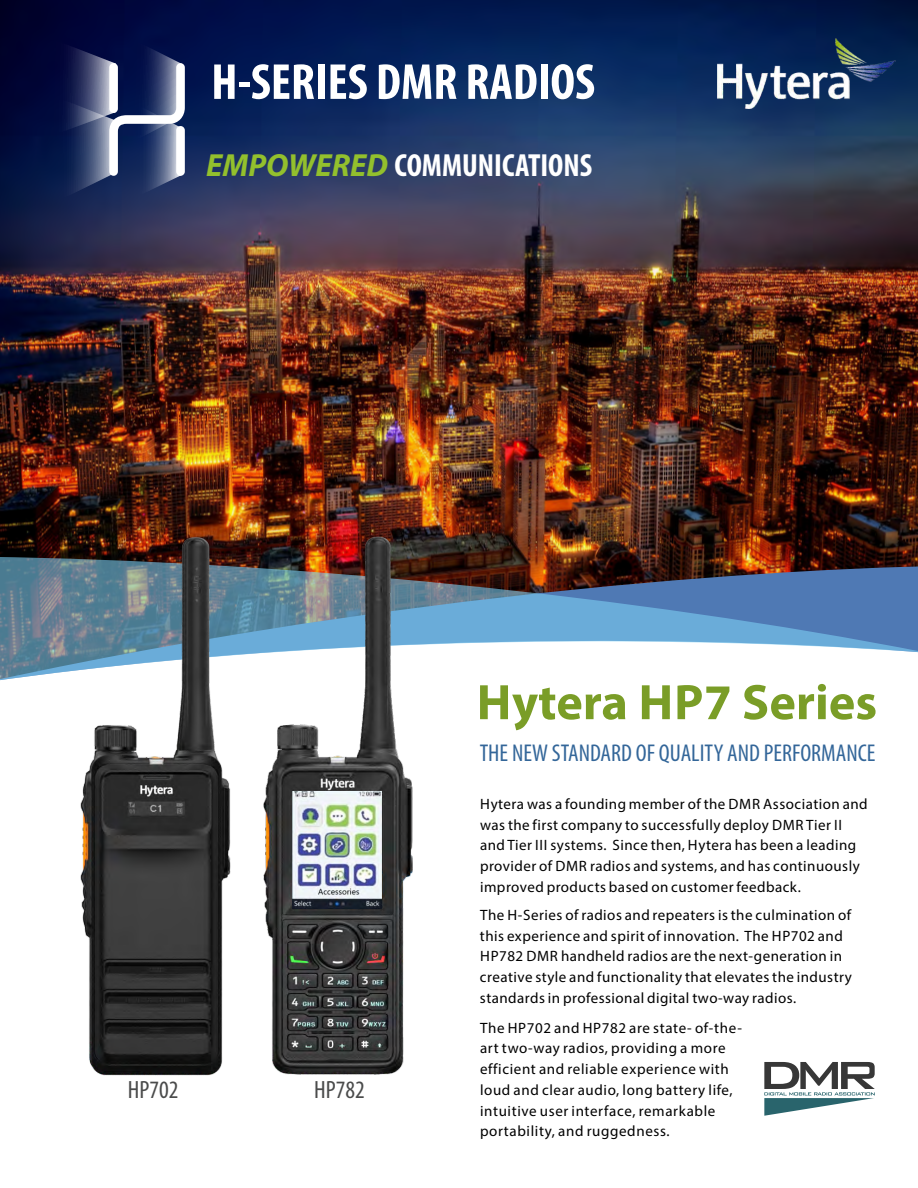
<style>
.page{position:relative;width:918px;height:1188px;background:#fff}
.page>*{position:absolute;margin:0;border:0;box-sizing:border-box;transform-origin:0 0}
.t1{font:700 condensed 51px "Myriad Pro";color:#fff}
.t2{font:700 50.25px "Myriad Pro";color:#7a9d27}
.t3{font:700 condensed 32.1px "Myriad Pro";color:#fff}
.t4{font:condensed 25.05px "Myriad Pro";color:#4a4b4b}
.t5{font:condensed 24.45px "Myriad Pro";color:#369}
.t6{font:15px/20.7px "Myriad Pro";letter-spacing:.03em;color:#000}
.s1{font-style:italic;font-stretch:normal;color:#93c02d}
</style>
<div class="page">
<img style="left:0;top:0;width:918px;height:557px">
<svg style="left:0;top:557px;width:918px;height:124px"></svg>
<svg style="left:764px;top:1062px;width:111px;height:54px"></svg>
<img style="left:718px;top:38px;width:181px;height:71px">
<svg style="left:0;top:17px;width:185px;height:210px;background:#222d59"></svg>
<div style="left:109px;top:63px;width:9px;height:50px;background:#fff;border-radius:4px"></div>
<div style="left:176px;top:126px;width:9px;height:50px;background:#fff;border-radius:4px"></div>
<img style="left:258px;top:529px;width:167px;height:546px">
<img style="left:293px;top:791px;width:88px;height:117px">
<img style="left:72px;top:529px;width:167px;height:547px">
<h1 class="t1" style="left:211px;top:61px;width:385px">H-SERIES DMR RADIOS</h1>
<h3 class="t3" style="left:206px;top:152px;width:387px"><span class="s1">EMPOWERED</span> COMMUNICATIONS</h3>
<h2 class="t2" style="left:477px;top:681px;width:402px">Hytera HP7 Series</h2>
<h3 class="t4" style="left:128px;top:1079px;width:52px">HP702</h3>
<h3 class="t4" style="left:314px;top:1079px;width:52px">HP782</h3>
<h3 class="t5" style="left:480px;top:743px;width:397px">THE NEW STANDARD OF QUALITY AND PERFORMANCE</h3>
<p class="t6" style="left:480px;top:795px;width:389px">Hytera was a founding member of the DMR Association and was the first company to successfully deploy DMR Tier II and Tier III systems. Since then, Hytera has been a leading provider of DMR radios and systems, and has continuously improved products based on customer feedback.</p>
<p class="t6" style="left:480px;top:906px;width:374px">The H-Series of radios and repeaters is the culmination of this experience and spirit of innovation. The HP702 and HP782 DMR handheld radios are the next-generation in creative style and functionality that elevates the industry standards in professional digital two-way radios.</p>
<p class="t6" style="left:480px;top:1019px;width:263px">The HP702 and HP782 are state- of-the&shy;art two-way radios, providing a more efficient and reliable experience with loud and clear audio, long battery life, intuitive user interface, remarkable portability, and ruggedness.</p>
</div>
